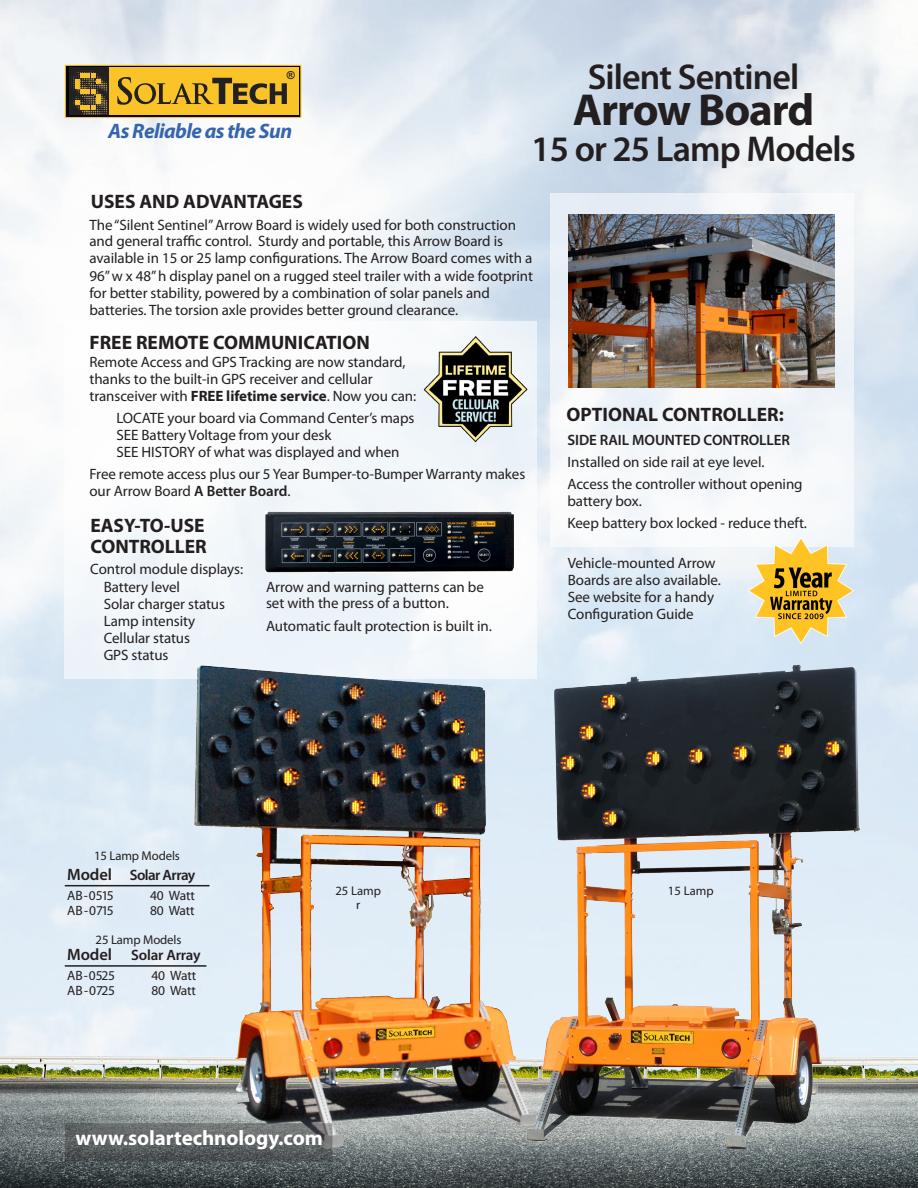
<style>
.page{position:relative;width:918px;height:1188px;background:#fff}
.page>*{position:absolute;margin:0;border:0;box-sizing:border-box;transform-origin:0 0}
.Page_Subhead_Semi{font:700 45px "Myriad Pro";letter-spacing:-.03em;color:#231f20}
.Page_Subhead_Semi-2{font:600 36px "Myriad Pro";letter-spacing:-.025em;color:#231f20}
.Front-Black{font:700 21px "Myriad Pro";letter-spacing:-.005em;color:#fff}
.Harness{font:italic 700 21px "Myriad Pro";letter-spacing:-.025em;color:#3665b0}
.Spec-Header{font:700 19.5px "Myriad Pro";color:#231f20}
.t1{font:15px/16.8px "Myriad Pro";letter-spacing:-.005em;color:#231f20}
.Features_List_9_11{font:600 15px "Myriad Pro";letter-spacing:-.005em;color:#231f20}
.Features_List_9_11-2{font:600 15px "Myriad Pro";letter-spacing:-.035em;color:#231f20}
.t2{font:13.5px "Myriad Pro";letter-spacing:-.005em;color:#231f20}
.Features_List_9_11-3{font:12.75px "Myriad Pro";letter-spacing:-.01em;color:#231f20}
.Caption_8_5_9_M_Reg{font:12.75px "Myriad Pro";color:#231f20}
.t3{font:700 10.95px "Arial";color:#231f20}
.s1{font-weight:700}
.s2{font-weight:600}
.s3{font-size:16.5px}
</style>
<div class="page">
<div style="left:65px;top:321px;width:472px;height:358px;background:#f5f9fb"></div>
<img style="left:0;top:1041px;width:918px;height:147px">
<svg style="left:65px;top:65px;width:236px;height:53px"></svg>
<div style="left:550px;top:193px;width:303px;height:353px;background:linear-gradient(to right,#f0f3f6,#f3f6f8)"></div>
<img style="left:265px;top:512px;width:248px;height:60px">
<hr style="left:65px;top:885px;width:145px;height:1px;background:#231f20">
<hr style="left:65px;top:965px;width:141px;height:2px;background:#231f20">
<img style="left:745px;top:537px;width:116px;height:110px">
<img style="left:424px;top:332px;width:105px;height:110px">
<img style="left:195px;top:665px;width:331px;height:483px">
<img style="left:569px;top:214px;width:265px;height:173px">
<img style="left:526px;top:665px;width:334px;height:484px">
<svg style="left:68px;top:1126px;width:261px;height:32px"></svg>
<div style="left:65px;top:1123px;width:267px;height:38px;border:2px solid #231f20"></div>
<p class="t3" style="left:287px;top:68px;width:10px">®</p>
<p class="Harness" style="left:108px;top:117px;width:185px">As Reliable as the Sun</p>
<p class="Spec-Header" style="left:91px;top:188px;width:214px">USES AND ADVANTAGES</p>
<p class="Page_Subhead_Semi-2" style="left:588px;top:54px;width:213px">Silent Sentinel</p>
<p class="Page_Subhead_Semi" style="left:573px;top:81px;width:243px">Arrow Board</p>
<p class="Page_Subhead_Semi-2" style="left:531px;top:126px;width:326px">15 or 25 Lamp Models</p>
<p class="t1" style="left:89px;top:216px;width:445px">The “Silent Sentinel” Arrow Board is widely used for both construction and general traffic control. Sturdy and portable, this Arrow Board is available in 15 or 25 lamp configurations. The Arrow Board comes with a 96” w x 48” h display panel on a rugged steel trailer with a wide footprint for better stability, powered by a combination of solar panels and batteries. The torsion axle provides better ground clearance.</p>
<p class="Spec-Header" style="left:89px;top:329px;width:282px">FREE REMOTE COMMUNICATION</p>
<p class="t1" style="left:89px;top:353px;width:328px">Remote Access and GPS Tracking are now standard, thanks to the built-in GPS receiver and cellular transceiver with <span class="s1">FREE lifetime service</span>. Now you can:</p>
<p class="t1" style="left:116px;top:409px;width:299px">LOCATE your board via Command Center’s maps<br>SEE Battery Voltage from your desk<br>SEE HISTORY of what was displayed and when</p>
<p class="t1" style="left:89px;top:465px;width:437px">Free remote access plus our 5 Year Bumper-to-Bumper Warranty makes our Arrow Board <span class="s2">A Better Board</span>.</p>
<p class="Spec-Header" style="left:90px;top:513px;width:116px">EASY-TO-USE</p>
<p class="Spec-Header" style="left:90px;top:534px;width:118px">CONTROLLER</p>
<p class="Spec-Header" style="left:567px;top:402px;width:219px">OPTIONAL CONTROLLER:</p>
<p class="Features_List_9_11" style="left:567px;top:430px;width:224px">SIDE RAIL MOUNTED CONTROLLER</p>
<p class="t1" style="left:567px;top:453px;width:199px">Installed on side rail at eye level.</p>
<p class="t1" style="left:567px;top:476px;width:237px">Access the controller without opening battery box.</p>
<p class="t1" style="left:567px;top:515px;width:241px">Keep battery box locked - reduce theft.</p>
<p class="t1" style="left:90px;top:560px;width:154px">Control module displays:</p>
<p class="t1" style="left:568px;top:555px;width:155px">Vehicle-mounted Arrow<br>Boards are also available.<br>See website for a handy<br>Configuration Guide</p>
<p class="t1" style="left:266px;top:578px;width:219px">Arrow and warning patterns can be set with the press of a button.</p>
<p class="t1" style="left:266px;top:617px;width:227px">Automatic fault protection is built in.</p>
<p class="t1" style="left:104px;top:578px;width:123px">Battery level<br>Solar charger status<br>Lamp intensity<br>Cellular status<br>GPS status</p>
<p class="Features_List_9_11-3" style="left:94px;top:848px;width:87px">15 Lamp Models</p>
<p class="Features_List_9_11-2" style="left:67px;top:866px;width:130px"><span class="s3">Model</span> Solar Array</p>
<p class="t2" style="left:67px;top:887px;width:48px">AB-0515</p>
<p class="t2" style="left:150px;top:887px;width:46px">40 Watt</p>
<p class="t2" style="left:67px;top:902px;width:48px">AB-0715</p>
<p class="t2" style="left:150px;top:902px;width:46px">80 Watt</p>
<p class="Features_List_9_11" style="left:67px;top:946px;width:135px"><span class="s3">Model</span> Solar Array</p>
<p class="t2" style="left:67px;top:967px;width:49px">AB-0525</p>
<p class="t2" style="left:151px;top:967px;width:46px">40 Watt</p>
<p class="t2" style="left:67px;top:982px;width:49px">AB-0725</p>
<p class="t2" style="left:151px;top:982px;width:46px">80 Watt</p>
<p class="Features_List_9_11-3" style="left:96px;top:932px;width:87px">25 Lamp Models</p>
<p class="Caption_8_5_9_M_Reg" style="left:335px;top:883px;width:47px">25 Lamp</p>
<p class="Caption_8_5_9_M_Reg" style="left:356px;top:896px;width:6px">r</p>
<p class="Front-Black" style="left:76px;top:1124px;width:249px">www.solartechnology.com</p>
<p class="Caption_8_5_9_M_Reg" style="left:668px;top:883px;width:47px">15 Lamp</p>
</div>
